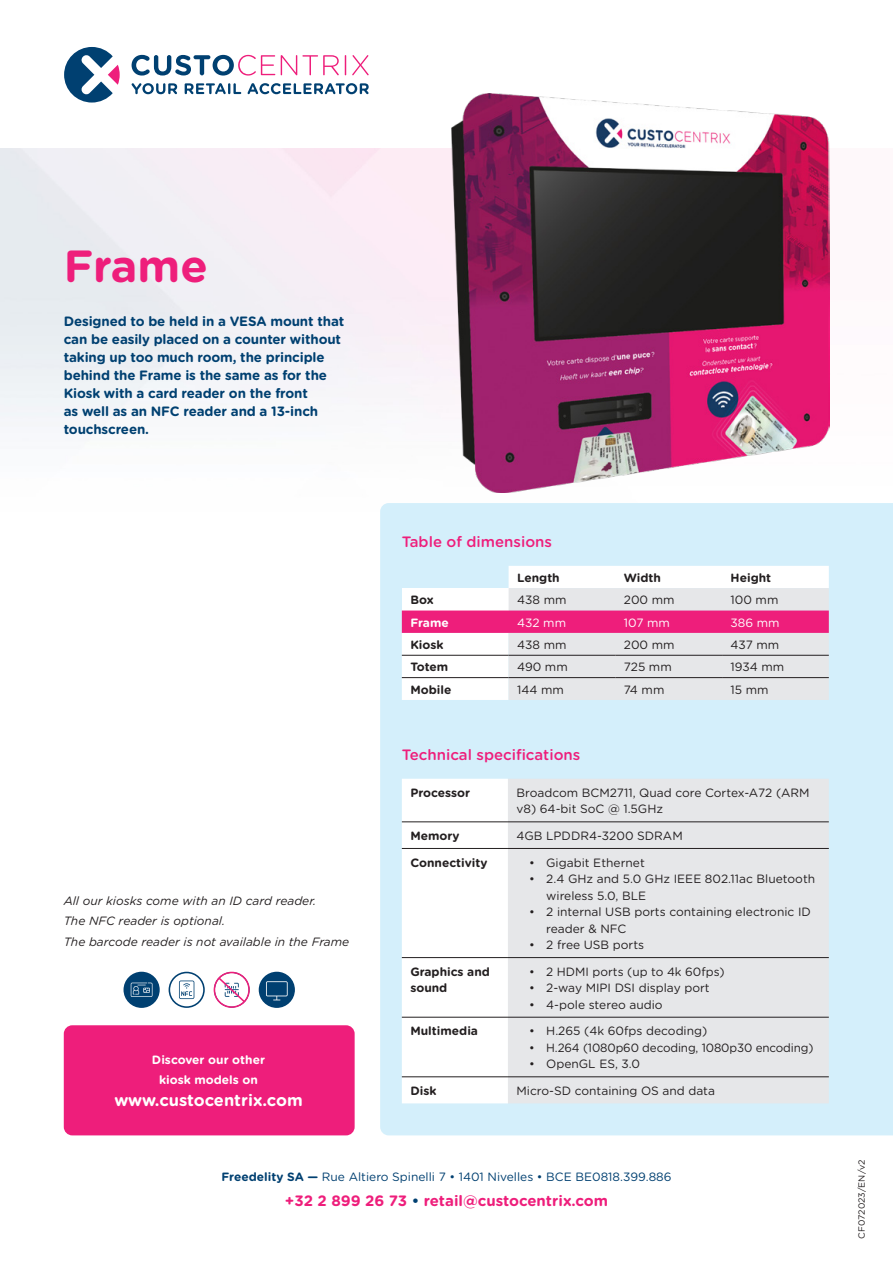
<style>
.page{position:relative;width:893px;height:1263px;background:#fff}
.page>*{position:absolute;margin:0;border:0;box-sizing:border-box;transform-origin:0 0}
.Product_Title{font:700 45px "Gotham Rounded";color:#ee1e7b}
.Body{font:700 16.5px "Gotham Rounded";color:#fff}
.Table_Titles{font:500 15px "Gotham Rounded";color:#ee1e7b}
.Body-2{font:700 15px "Gotham Rounded";color:#ee1e7b}
.Product_Intro{font:700 13.5px/18px "Gotham Rounded";letter-spacing:-.01em;color:#004071}
.Body-3{font:12px/16.5px "Gotham Rounded";color:#231f20}
.Body-4{font:italic 12px "Gotham Rounded";color:#231f20}
.Body-5{font:700 12px/16.5px "Gotham Rounded";color:#231f20}
.Body-6{font:12px "Gotham Rounded";color:#004071}
.Body-7{font:700 12px/19.5px "Gotham Rounded";color:#fff;text-align:center}
.Body-8{font:12px "Gotham Rounded";color:#fff}
.Body-9{font:9px "Gotham Rounded";color:#231f20}
.s1{font-weight:700}
.s2{color:#004071}
</style>
<div class="page">
<img style="left:0;top:149px;width:830px;height:344px">
<svg style="left:64px;top:47px;width:56px;height:56px"></svg>
<svg style="left:132px;top:83px;width:45px;height:11px"></svg>
<svg style="left:185px;top:83px;width:56px;height:11px"></svg>
<svg style="left:248px;top:83px;width:121px;height:11px"></svg>
<svg style="left:132px;top:55px;width:143px;height:21px"></svg>
<svg style="left:281px;top:55px;width:58px;height:20px"></svg>
<svg style="left:345px;top:55px;width:1px;height:20px"></svg>
<svg style="left:352px;top:55px;width:17px;height:20px"></svg>
<div style="left:380px;top:503px;width:513px;height:632px;background:#d4effb"></div>
<img style="left:452px;top:94px;width:377px;height:398px">
<div style="left:124px;top:972px;width:35px;height:35px;background:#004071;border-radius:50%"></div>
<div style="left:124px;top:972px;width:36px;height:36px;border:2px solid #004071;border-radius:50%"></div>
<svg style="left:131px;top:983px;width:21px;height:14px"></svg>
<svg style="left:179px;top:980px;width:15px;height:19px"></svg>
<div style="left:169px;top:972px;width:36px;height:36px;border:2px solid #004071;border-radius:50%"></div>
<div style="left:214px;top:972px;width:35px;height:35px;border:1px solid #004071;border-radius:50%"></div>
<div style="left:214px;top:972px;width:36px;height:36px;border:2px solid #ee1e7b;border-radius:50%"></div>
<svg style="left:217px;top:976px;width:30px;height:28px"></svg>
<div style="left:259px;top:972px;width:35px;height:35px;background:#004071;border-radius:50%"></div>
<div style="left:259px;top:972px;width:36px;height:36px;border:2px solid #004071;border-radius:50%"></div>
<svg style="left:266px;top:981px;width:22px;height:19px"></svg>
<svg style="left:402px;top:566px;width:427px;height:22px"></svg>
<svg style="left:402px;top:588px;width:427px;height:112px"></svg>
<hr style="left:402px;top:677px;width:107px;height:1px;background:#231f20">
<hr style="left:509px;top:677px;width:106px;height:1px;background:#231f20">
<hr style="left:615px;top:677px;width:107px;height:1px;background:#231f20">
<hr style="left:722px;top:677px;width:107px;height:1px;background:#231f20">
<hr style="left:402px;top:655px;width:107px;height:1px;background:#231f20">
<hr style="left:509px;top:655px;width:106px;height:1px;background:#231f20">
<hr style="left:615px;top:655px;width:107px;height:1px;background:#231f20">
<hr style="left:722px;top:655px;width:107px;height:1px;background:#231f20">
<svg style="left:402px;top:779px;width:106px;height:324px"></svg>
<div style="left:508px;top:779px;width:321px;height:324px;background:#e6e7e9"></div>
<hr style="left:402px;top:821px;width:106px;height:1px;background:#231f20">
<hr style="left:508px;top:821px;width:321px;height:1px;background:#231f20">
<hr style="left:402px;top:848px;width:106px;height:1px;background:#231f20">
<hr style="left:508px;top:848px;width:321px;height:1px;background:#231f20">
<hr style="left:402px;top:957px;width:106px;height:1px;background:#231f20">
<hr style="left:508px;top:957px;width:321px;height:1px;background:#231f20">
<hr style="left:402px;top:1017px;width:106px;height:1px;background:#231f20">
<hr style="left:508px;top:1017px;width:321px;height:1px;background:#231f20">
<hr style="left:402px;top:1076px;width:106px;height:1px;background:#231f20">
<hr style="left:508px;top:1076px;width:321px;height:1px;background:#231f20">
<div style="left:64px;top:1025px;width:291px;height:110px;background:#ee1e7b;border-radius:9px"></div>
<p class="Product_Title" style="left:64px;top:233px;width:146px">Frame</p>
<p class="Product_Intro" style="left:64px;top:312px;width:282px">Designed to be held in a VESA mount that can be easily placed on a counter without taking up too much room, the principle behind the Frame is the same as for the Kiosk with a card reader on the front<br>as well as an NFC reader and a 13-inch touchscreen.</p>
<p class="Body-4" style="left:64px;top:892px;width:254px">All our kiosks come with an ID card reader.</p>
<p class="Body-4" style="left:64px;top:913px;width:163px">The NFC reader is optional.</p>
<p class="Body-4" style="left:64px;top:934px;width:287px">The barcode reader is not available in the Frame</p>
<p class="Body-7" style="left:152px;top:1050px;width:115px">Discover our other kiosk models on</p>
<p class="Body" style="left:114px;top:1088px;width:190px">www.custocentrix.com</p>
<p class="Table_Titles" style="left:402px;top:531px;width:152px">Table of dimensions</p>
<p class="Body-5" style="left:517px;top:569px;width:44px">Length</p>
<p class="Body-5" style="left:624px;top:569px;width:39px">Width</p>
<p class="Body-5" style="left:731px;top:569px;width:42px">Height</p>
<p class="Body-5" style="left:410px;top:591px;width:25px">Box</p>
<p class="Body-3" style="left:517px;top:591px;width:51px">438 mm</p>
<p class="Body-3" style="left:624px;top:591px;width:52px">200 mm</p>
<p class="Body-3" style="left:731px;top:591px;width:49px">100 mm</p>
<p class="Body-7" style="left:410px;top:612px;width:40px">Frame</p>
<p class="Body-8" style="left:517px;top:614px;width:51px">432 mm</p>
<p class="Body-8" style="left:624px;top:614px;width:48px">107 mm</p>
<p class="Body-8" style="left:731px;top:614px;width:51px">386 mm</p>
<p class="Body-5" style="left:410px;top:636px;width:35px">Kiosk</p>
<p class="Body-3" style="left:517px;top:636px;width:51px">438 mm</p>
<p class="Body-3" style="left:624px;top:636px;width:52px">200 mm</p>
<p class="Body-3" style="left:731px;top:636px;width:50px">437 mm</p>
<p class="Body-5" style="left:410px;top:658px;width:40px">Totem</p>
<p class="Body-3" style="left:517px;top:658px;width:52px">490 mm</p>
<p class="Body-3" style="left:624px;top:658px;width:49px">725 mm</p>
<p class="Body-3" style="left:731px;top:658px;width:55px">1934 mm</p>
<p class="Body-5" style="left:410px;top:681px;width:43px">Mobile</p>
<p class="Body-3" style="left:517px;top:680px;width:48px">144 mm</p>
<p class="Body-3" style="left:624px;top:680px;width:42px">74 mm</p>
<p class="Body-3" style="left:731px;top:680px;width:40px">15 mm</p>
<p class="Table_Titles" style="left:402px;top:744px;width:180px">Technical specifications</p>
<p class="Body-5" style="left:410px;top:784px;width:61px">Processor</p>
<p class="Body-3" style="left:516px;top:784px;width:295px">Broadcom BCM2711, Quad core Cortex-A72 (ARM v8) 64-bit SoC @ 1.5GHz</p>
<p class="Body-5" style="left:410px;top:827px;width:51px">Memory</p>
<p class="Body-3" style="left:516px;top:827px;width:168px">4GB LPDDR4-3200 SDRAM</p>
<p class="Body-5" style="left:410px;top:853px;width:79px">Connectivity</p>
<p class="Body-3" style="left:529px;top:853px;width:117px">• Gigabit Ethernet</p>
<p class="Body-3" style="left:546px;top:870px;width:270px;text-indent:-17px">• 2.4 GHz and 5.0 GHz IEEE 802.11ac Bluetooth wireless 5.0, BLE</p>
<p class="Body-3" style="left:546px;top:903px;width:266px;text-indent:-17px">• 2 internal USB ports containing electronic ID reader &amp; NFC</p>
<p class="Body-3" style="left:529px;top:936px;width:117px">• 2 free USB ports</p>
<p class="Body-5" style="left:410px;top:963px;width:81px">Graphics and sound</p>
<p class="Body-3" style="left:529px;top:963px;width:197px">• 2 HDMI ports (up to 4k 60fps)</p>
<p class="Body-3" style="left:529px;top:979px;width:182px">• 2-way MIPI DSI display port</p>
<p class="Body-3" style="left:529px;top:996px;width:135px">• 4-pole stereo audio</p>
<p class="Body-5" style="left:410px;top:1022px;width:69px">Multimedia</p>
<p class="Body-3" style="left:529px;top:1022px;width:180px">• H.265 (4k 60fps decoding)</p>
<p class="Body-3" style="left:529px;top:1039px;width:286px">• H.264 (1080p60 decoding, 1080p30 encoding)</p>
<p class="Body-3" style="left:529px;top:1055px;width:113px">• OpenGL ES, 3.0</p>
<p class="Body-5" style="left:410px;top:1082px;width:28px">Disk</p>
<p class="Body-3" style="left:516px;top:1082px;width:200px">Micro-SD containing OS and data</p>
<p class="Body-6" style="left:221px;top:1168px;width:452px"><span class="s1">Freedelity SA —</span> Rue Altiero Spinelli 7 • 1401 Nivelles • BCE BE0818.399.886</p>
<p class="Body-2" style="left:285px;top:1189px;width:325px">+32 2 899 26 73 <span class="s2">•</span> retail@custocentrix.com</p>
<p class="Body-9" style="left:855px;top:1239px;width:80px;rotate:-90deg">CF072023/EN/v2</p>
</div>
